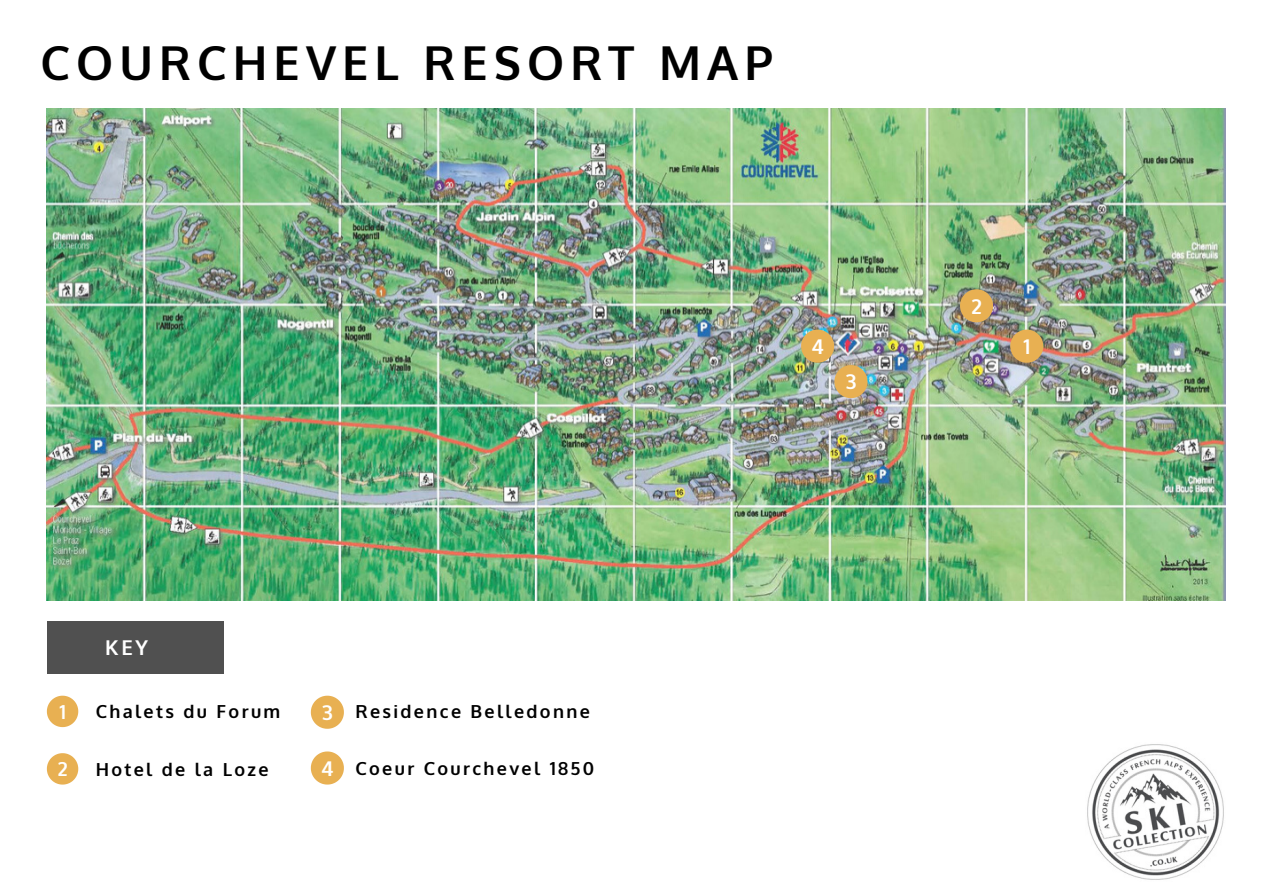
<style>
.page{position:relative;width:1263px;height:894px;background:#fff}
.page>*{position:absolute;margin:0;border:0;box-sizing:border-box;transform-origin:0 0}
.t1{font:700 46.8px "Oxygen";letter-spacing:.13em;color:#000}
.t2{font:700 20.4px "Oxygen";color:#fff}
.t3{font:700 19.35px "Oxygen";color:#fff}
.t4{font:700 18px "Oxygen";letter-spacing:.13em;color:#000}
.s1{font-size:20.4px;color:#fff}
</style>
<div class="page">
<div style="left:47px;top:621px;width:176px;height:52px;background:#505050"></div>
<svg style="left:47px;top:695px;width:31px;height:32px"></svg>
<svg style="left:47px;top:753px;width:31px;height:31px"></svg>
<img style="left:47px;top:108px;width:1179px;height:492px">
<svg style="left:960px;top:289px;width:33px;height:33px"></svg>
<svg style="left:1010px;top:329px;width:33px;height:33px"></svg>
<img style="left:1087px;top:744px;width:137px;height:136px">
<svg style="left:311px;top:695px;width:33px;height:33px"></svg>
<img style="left:801px;top:329px;width:66px;height:69px">
<svg style="left:311px;top:751px;width:33px;height:33px"></svg>
<h1 class="t1" style="left:40px;top:32px;width:734px">COURCHEVEL RESORT MAP</h1>
<p class="t2" style="left:105px;top:634px;width:44px">KEY</p>
<p class="t3" style="left:59px;top:698px;width:8px">1</p>
<p class="t4" style="left:96px;top:699px;width:186px">Chalets du Forum</p>
<p class="t3" style="left:58px;top:756px;width:11px">2</p>
<p class="t4" style="left:96px;top:757px;width:174px">Hotel de la Loze</p>
<p class="t4" style="left:322px;top:699px;width:269px"><span class="s1">3</span> Residence Belledonne</p>
<p class="t4" style="left:321px;top:756px;width:274px"><span class="s1">4</span> Coeur Courchevel 1850</p>
<p class="t2" style="left:811px;top:333px;width:14px">4</p>
<p class="t2" style="left:846px;top:368px;width:12px">3</p>
<p class="t2" style="left:971px;top:292px;width:12px">2</p>
<p class="t2" style="left:1023px;top:333px;width:8px">1</p>
</div>
